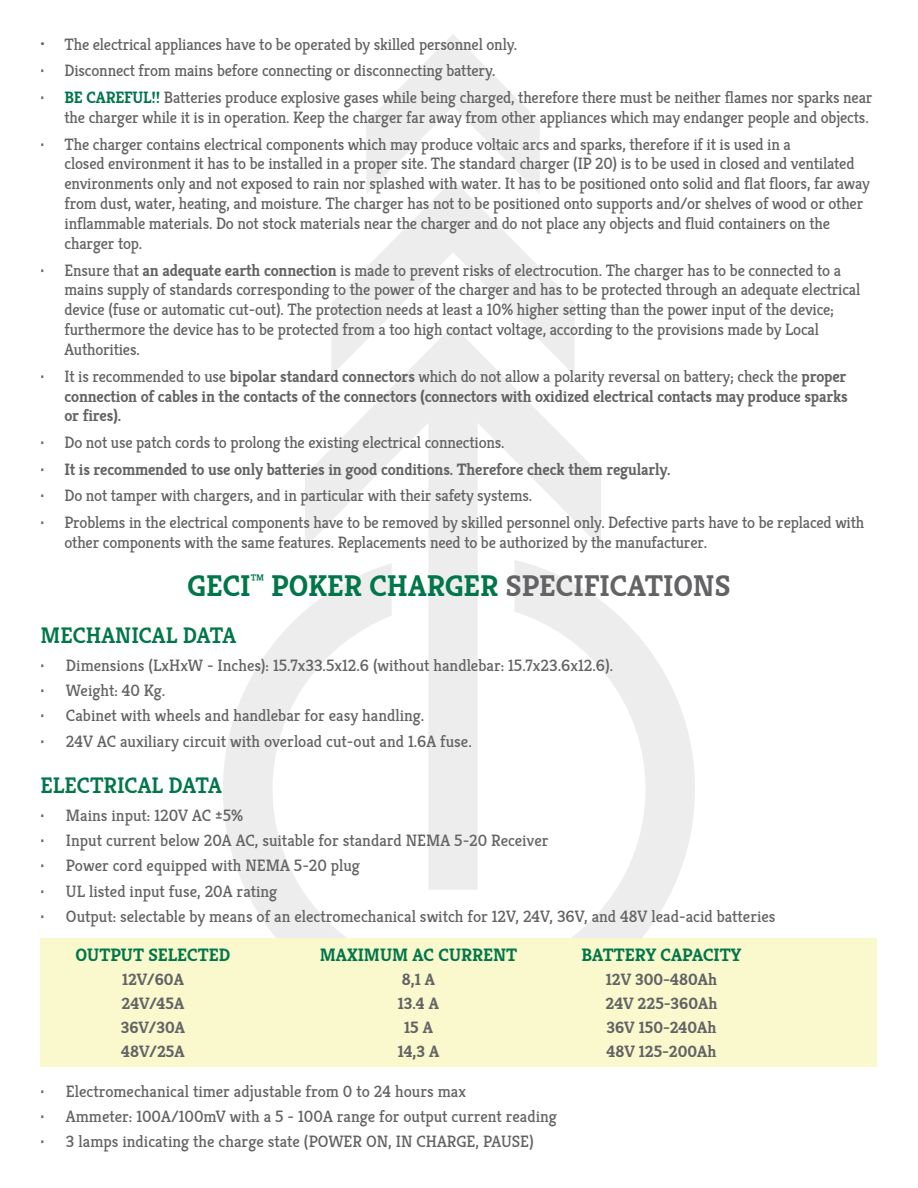
<style>
.page{position:relative;width:918px;height:1188px;background:#fff}
.page>*{position:absolute;margin:0;border:0;box-sizing:border-box;transform-origin:0 0}
.t1{font:700 30px "Kreon";color:#00764a}
.t2{font:600 22.5px "Kreon";color:#00764a}
.t3{font:700 18px "Kreon";color:#00764a}
.t4{font:16.5px/19.8px "Kreon";letter-spacing:-.01em;color:#636366}
.t5{font:700 16.5px/19.8px "Kreon";letter-spacing:-.01em;color:#636366;text-align:right}
.s1{font-weight:700;color:#00764a}
.s2{font-weight:700}
.s3{font-weight:400}
.s4{color:#636366}
</style>
<div class="page">
<svg style="left:305px;top:376px;width:296px;height:184px"></svg>
<svg style="left:331px;top:195px;width:244px;height:181px"></svg>
<svg style="left:366px;top:34px;width:174px;height:161px"></svg>
<svg style="left:223px;top:560px;width:472px;height:378px"></svg>
<div style="left:40px;top:938px;width:838px;height:128px;background:#faf9ce"></div>
<p class="t4" style="left:40px;top:33px;width:478px">• The electrical appliances have to be operated by skilled personnel only.</p>
<p class="t4" style="left:40px;top:60px;width:457px">· Disconnect from mains before connecting or disconnecting battery.</p>
<p class="t4" style="left:40px;top:86px;width:834px;text-align:right">· <span class="s1">BE CAREFUL!!</span> Batteries produce explosive gases while being charged, therefore there must be neither flames nor sparks near the charger while it is in operation. Keep the charger far away from other appliances which may endanger people and objects.</p>
<p class="t4" style="left:64px;top:133px;width:792px;text-indent:-24px">· The charger contains electrical components which may produce voltaic arcs and sparks, therefore if it is used in a<br>closed environment it has to be installed in a proper site. The standard charger (IP 20) is to be used in closed and ventilated</p>
<p class="t4" style="left:64px;top:173px;width:807px">environments only and not exposed to rain nor splashed with water. It has to be positioned onto solid and flat floors, far away from dust, water, heating, and moisture. The charger has not to be positioned onto supports and/or shelves of wood or other inflammable materials. Do not stock materials near the charger and do not place any objects and fluid containers on the charger top.</p>
<p class="t4" style="left:64px;top:259px;width:797px;text-indent:-24px">· Ensure that <span class="s2">an adequate earth connection</span> is made to prevent risks of electrocution. The charger has to be connected to a mains supply of standards corresponding to the power of the charger and has to be protected through an adequate electrical device (fuse or automatic cut-out). The protection needs at least a 10% higher setting than the power input of the device; furthermore the device has to be protected from a too high contact voltage, according to the provisions made by Local Authorities.</p>
<p class="t5" style="left:40px;top:365px;width:809px"><span class="s3">· It is recommended to use</span> bipolar standard connectors <span class="s3">which do not allow a polarity reversal on battery; check the</span> proper connection of cables in the contacts of the connectors (connectors with oxidized electrical contacts may produce sparks</p>
<p class="t5" style="left:64px;top:405px;width:58px">or fires).</p>
<p class="t4" style="left:40px;top:431px;width:466px">· Do not use patch cords to prolong the existing electrical connections.</p>
<p class="t5" style="left:40px;top:458px;width:632px"><span class="s3">·</span> It is recommended to use only batteries in good conditions. Therefore check them regularly.</p>
<p class="t4" style="left:40px;top:485px;width:493px">· Do not tamper with chargers, and in particular with their safety systems.</p>
<p class="t4" style="left:64px;top:511px;width:801px;text-indent:-24px">· Problems in the electrical components have to be removed by skilled personnel only. Defective parts have to be replaced with other components with the same features. Replacements need to be authorized by the manufacturer.</p>
<p class="t1" style="left:187px;top:564px;width:545px">GECI<sup>™</sup> POKER CHARGER <span class="s4">SPECIFICATIONS</span></p>
<p class="t2" style="left:40px;top:618px;width:197px">MECHANICAL DATA</p>
<p class="t4" style="left:40px;top:654px;width:574px">· Dimensions (LxHxW - Inches): 15.7x33.5x12.6 (without handlebar: 15.7x23.6x12.6).</p>
<p class="t4" style="left:40px;top:679px;width:126px">· Weight: 40 Kg.</p>
<p class="t4" style="left:40px;top:705px;width:385px">· Cabinet with wheels and handlebar for easy handling.</p>
<p class="t4" style="left:40px;top:730px;width:433px">· 24V AC auxiliary circuit with overload cut-out and 1.6A fuse.</p>
<p class="t2" style="left:40px;top:769px;width:183px">ELECTRICAL DATA</p>
<p class="t4" style="left:40px;top:804px;width:204px">· Mains input: 120V AC ±5%</p>
<p class="t4" style="left:40px;top:829px;width:510px">· Input current below 20A AC, suitable for standard NEMA 5-20 Receiver</p>
<p class="t4" style="left:40px;top:855px;width:321px">· Power cord equipped with NEMA 5-20 plug</p>
<p class="t4" style="left:40px;top:880px;width:238px">· UL listed input fuse, 20A rating</p>
<p class="t4" style="left:40px;top:905px;width:737px">· Output: selectable by means of an electromechanical switch for 12V, 24V, 36V, and 48V lead-acid batteries</p>
<p class="t3" style="left:76px;top:941px;width:156px">OUTPUT SELECTED</p>
<p class="t3" style="left:320px;top:941px;width:199px">MAXIMUM AC CURRENT</p>
<p class="t3" style="left:582px;top:941px;width:161px">BATTERY CAPACITY</p>
<p class="t5" style="left:122px;top:968px;width:63px">12V/60A</p>
<p class="t5" style="left:402px;top:968px;width:35px">8,1 A</p>
<p class="t5" style="left:606px;top:968px;width:113px">12V 300-480Ah</p>
<p class="t5" style="left:122px;top:992px;width:64px">24V/45A</p>
<p class="t5" style="left:398px;top:992px;width:43px">13.4 A</p>
<p class="t5" style="left:606px;top:992px;width:113px">24V 225-360Ah</p>
<p class="t5" style="left:121px;top:1016px;width:66px">36V/30A</p>
<p class="t5" style="left:404px;top:1016px;width:30px">15 A</p>
<p class="t5" style="left:606px;top:1016px;width:112px">36V 150-240Ah</p>
<p class="t5" style="left:121px;top:1040px;width:65px">48V/25A</p>
<p class="t5" style="left:398px;top:1040px;width:43px">14,3 A</p>
<p class="t5" style="left:606px;top:1040px;width:112px">48V 125-200Ah</p>
<p class="t4" style="left:40px;top:1080px;width:427px">· Electromechanical timer adjustable from 0 to 24 hours max</p>
<p class="t4" style="left:40px;top:1105px;width:518px">· Ammeter: 100A/100mV with a 5 - 100A range for output current reading</p>
<p class="t4" style="left:40px;top:1131px;width:495px">· 3 lamps indicating the charge state (POWER ON, IN CHARGE, PAUSE)</p>
</div>
